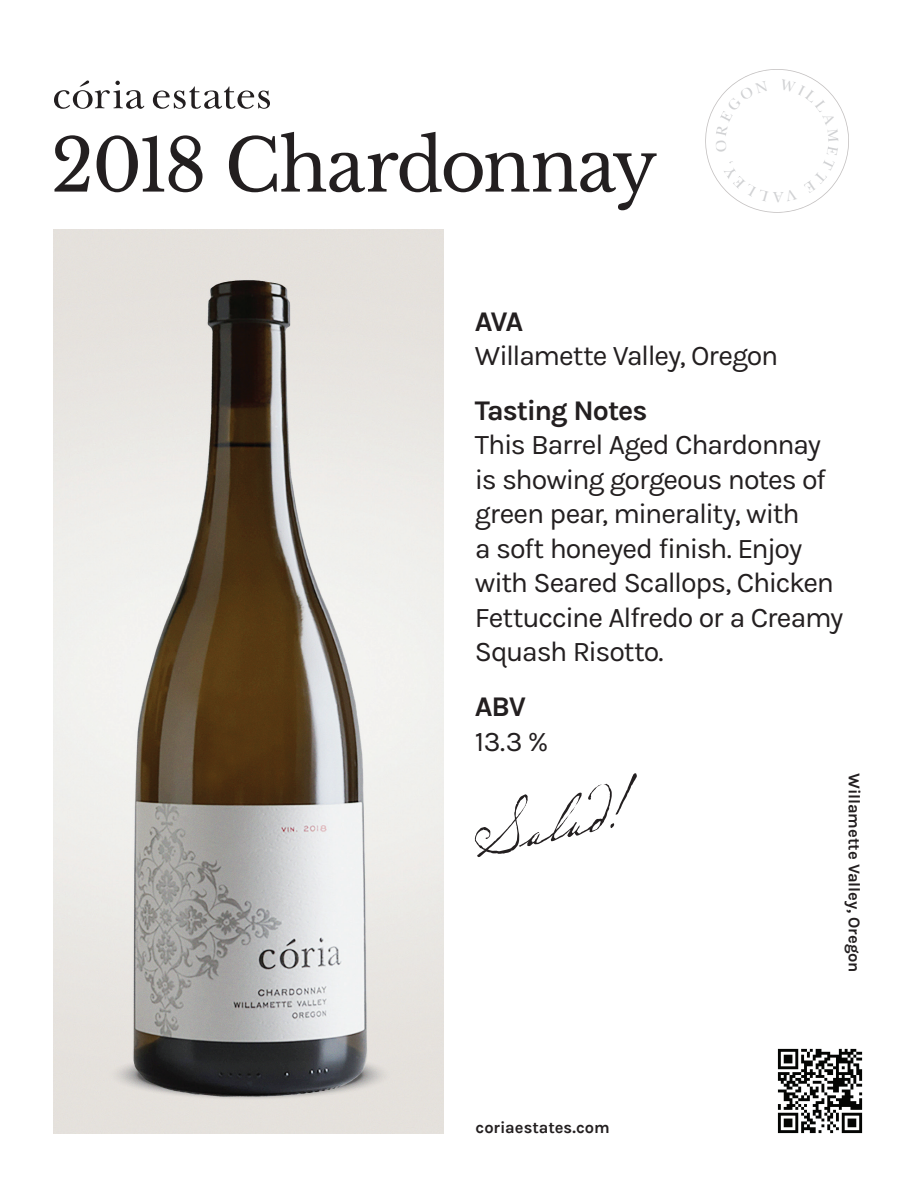
<style>
.page{position:relative;width:918px;height:1188px;background:#fff}
.page>*{position:absolute;margin:0;border:0;box-sizing:border-box;transform-origin:0 0}
.t1{font:72px "Libre Baskerville";letter-spacing:-.03em;color:#231f20}
.t2{font:28.5px/34.5px "Karla";letter-spacing:-.04em;color:#231f20}
.t3{font:700 28.5px "Karla";letter-spacing:-.04em;color:#231f20}
.t4{font:700 16.5px "Karla";letter-spacing:-.005em;color:#231f20}
</style>
<div class="page">
<img style="left:54px;top:230px;width:390px;height:904px">
<svg style="left:54px;top:80px;width:90px;height:29px"></svg>
<svg style="left:153px;top:87px;width:117px;height:22px"></svg>
<img style="left:778px;top:1048px;width:85px;height:86px">
<svg style="left:475px;top:773px;width:162px;height:84px"></svg>
<svg style="left:705px;top:69px;width:144px;height:144px"></svg>
<h1 class="t1" style="left:51px;top:122px;width:608px">2018 Chardonnay</h1>
<p class="t3" style="left:475px;top:305px;width:50px">AVA</p>
<p class="t2" style="left:475px;top:339px;width:305px">Willamette Valley, Oregon</p>
<p class="t3" style="left:475px;top:394px;width:174px">Tasting Notes</p>
<p class="t2" style="left:475px;top:428px;width:370px">This Barrel Aged Chardonnay is showing gorgeous notes of green pear, minerality, with<br>a soft honeyed finish. Enjoy with Seared Scallops, Chicken<br>Fettuccine Alfredo or a Creamy<br>Squash Risotto.</p>
<p class="t3" style="left:475px;top:690px;width:53px">ABV</p>
<p class="t2" style="left:475px;top:724px;width:75px">13.3 %</p>
<p class="t4" style="left:476px;top:1117px;width:136px">coriaestates.com</p>
<p class="t4" style="left:864px;top:773px;width:201px;rotate:90deg">Willamette Valley, Oregon</p>
</div>
